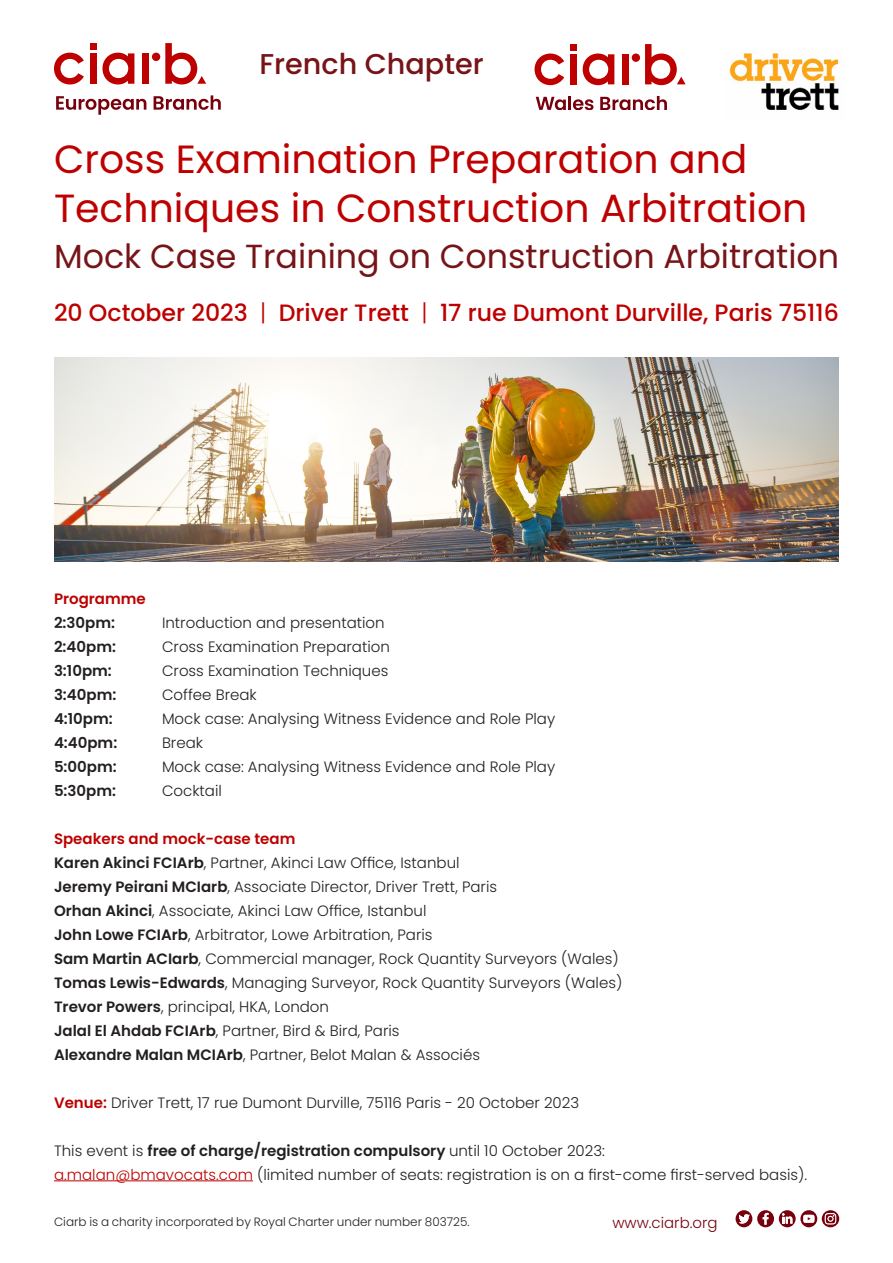
<style>
.page{position:relative;width:893px;height:1263px;background:#fff}
.page>*{position:absolute;margin:0;border:0;box-sizing:border-box;transform-origin:0 0}
.t1{font:39.3px/48.8px "Poppins";color:#be0000}
.t2{font:33.3px "Poppins";color:#771417}
.t3{font:500 28.65px "Poppins";color:#771417}
.t4{font:500 23.7px "Poppins";color:#be0000}
.t5{font:300 15px "Poppins";color:#231f20}
.t6{font:600 15px "Poppins";color:#231f20}
.t7{font:600 15px "Poppins";color:#be0000}
.t8{font:300 15px "Poppins";color:#77000c}
.Body{font:300 12px "Poppins";color:#231f20}
.s1{font-weight:300}
.s2{font-weight:600}
.s3{font-weight:600;color:#be0000}
.s4{color:#be0000}
</style>
<div class="page">
<svg style="left:56px;top:96px;width:90px;height:19px"></svg>
<svg style="left:154px;top:95px;width:67px;height:15px"></svg>
<div style="left:90px;top:43px;width:7px;height:7px;background:#be0000"></div>
<div style="left:152px;top:53px;width:8px;height:8px;background:#be0000;border-radius:50%"></div>
<svg style="left:54px;top:53px;width:30px;height:31px"></svg>
<div style="left:142px;top:53px;width:7px;height:31px;background:#be0000"></div>
<div style="left:90px;top:53px;width:6px;height:31px;background:#be0000"></div>
<svg style="left:102px;top:53px;width:32px;height:31px"></svg>
<svg style="left:165px;top:43px;width:41px;height:41px"></svg>
<img style="left:54px;top:357px;width:785px;height:204px">
<hr style="left:54px;top:1180px;width:199px;height:1px;background:#be0000">
<svg style="left:736px;top:1210px;width:103px;height:17px"></svg>
<img style="left:727px;top:52px;width:112px;height:58px">
<svg style="left:536px;top:97px;width:30px;height:13px"></svg>
<hr style="left:568px;top:96px;width:3px;height:14px;background:#78000d">
<svg style="left:573px;top:99px;width:20px;height:11px"></svg>
<svg style="left:600px;top:96px;width:67px;height:14px"></svg>
<div style="left:570px;top:44px;width:7px;height:7px;background:#bf0000"></div>
<div style="left:632px;top:54px;width:8px;height:8px;background:#bf0000;border-radius:50%"></div>
<svg style="left:535px;top:54px;width:29px;height:31px"></svg>
<div style="left:622px;top:54px;width:7px;height:30px;background:#bf0000"></div>
<div style="left:570px;top:54px;width:7px;height:30px;background:#bf0000"></div>
<svg style="left:583px;top:54px;width:31px;height:31px"></svg>
<svg style="left:645px;top:44px;width:40px;height:41px"></svg>
<p class="t3" style="left:259px;top:47px;width:226px">French Chapter</p>
<p class="t1" style="left:54px;top:135px;width:755px">Cross Examination Preparation and<br>Techniques in Construction Arbitration</p>
<p class="t2" style="left:54px;top:237px;width:787px">Mock Case Training on Construction Arbitration</p>
<p class="t4" style="left:54px;top:299px;width:786px">20 October 2023 <span class="s1">|</span> Driver Trett <span class="s1">|</span> 17 rue Dumont Durville, Paris 75116</p>
<p class="t7" style="left:54px;top:590px;width:93px">Programme</p>
<p class="t6" style="left:54px;top:614px;width:63px">2:30pm:</p>
<p class="t5" style="left:162px;top:614px;width:224px">Introduction and presentation</p>
<p class="t6" style="left:54px;top:638px;width:63px">2:40pm:</p>
<p class="t5" style="left:162px;top:638px;width:229px">Cross Examination Preparation</p>
<p class="t6" style="left:54px;top:662px;width:59px">3:10pm:</p>
<p class="t5" style="left:162px;top:662px;width:228px">Cross Examination Techniques</p>
<p class="t6" style="left:54px;top:686px;width:64px">3:40pm:</p>
<p class="t5" style="left:162px;top:686px;width:96px">Coffee Break</p>
<p class="t6" style="left:54px;top:710px;width:60px">4:10pm:</p>
<p class="t5" style="left:162px;top:710px;width:395px">Mock case: Analysing Witness Evidence and Role Play</p>
<p class="t6" style="left:54px;top:734px;width:65px">4:40pm:</p>
<p class="t5" style="left:162px;top:734px;width:43px">Break</p>
<p class="t6" style="left:54px;top:758px;width:64px">5:00pm:</p>
<p class="t5" style="left:162px;top:758px;width:395px">Mock case: Analysing Witness Evidence and Role Play</p>
<p class="t6" style="left:54px;top:782px;width:64px">5:30pm:</p>
<p class="t5" style="left:162px;top:782px;width:61px">Cocktail</p>
<p class="t7" style="left:54px;top:830px;width:243px">Speakers and mock-case team</p>
<p class="t5" style="left:54px;top:854px;width:407px"><span class="s2">Karen Akinci FCIArb</span>, Partner, Akinci Law Office, Istanbul</p>
<p class="t5" style="left:54px;top:878px;width:445px"><span class="s2">Jeremy Peirani MCIarb</span>, Associate Director, Driver Trett, Paris</p>
<p class="t5" style="left:54px;top:902px;width:374px"><span class="s2">Orhan Akinci</span>, Associate, Akinci Law Office, Istanbul</p>
<p class="t5" style="left:54px;top:926px;width:380px"><span class="s2">John Lowe FCIArb</span>, Arbitrator, Lowe Arbitration, Paris</p>
<p class="t5" style="left:54px;top:950px;width:566px"><span class="s2">Sam Martin ACIarb</span>, Commercial manager, Rock Quantity Surveyors (Wales)</p>
<p class="t5" style="left:54px;top:974px;width:570px"><span class="s2">Tomas Lewis-Edwards</span>, Managing Surveyor, Rock Quantity Surveyors (Wales)</p>
<p class="t5" style="left:54px;top:998px;width:277px"><span class="s2">Trevor Powers</span>, principal, HKA, London</p>
<p class="t5" style="left:54px;top:1022px;width:347px"><span class="s2">Jalal El Ahdab FCIArb</span>, Partner, Bird &amp; Bird, Paris</p>
<p class="t5" style="left:54px;top:1046px;width:427px"><span class="s2">Alexandre Malan MCIArb</span>, Partner, Belot Malan &amp; Associés</p>
<p class="t5" style="left:54px;top:1094px;width:527px"><span class="s3">Venue:</span> Driver Trett, 17 rue Dumont Durville, 75116 Paris - 20 October 2023</p>
<p class="t6" style="left:54px;top:1142px;width:552px"><span class="s1">This event is</span> free of charge/registration compulsory <span class="s1">until 10 October 2023:</span></p>
<p class="t5" style="left:54px;top:1166px;width:755px"><span class="s4">a.malan@bmavocats.com</span> (limited number of seats: registration is on a first-come first-served basis).</p>
<p class="Body" style="left:54px;top:1215px;width:417px">Ciarb is a charity incorporated by Royal Charter under number 803725.</p>
<p class="t8" style="left:612px;top:1214px;width:107px">www.ciarb.org</p>
</div>
